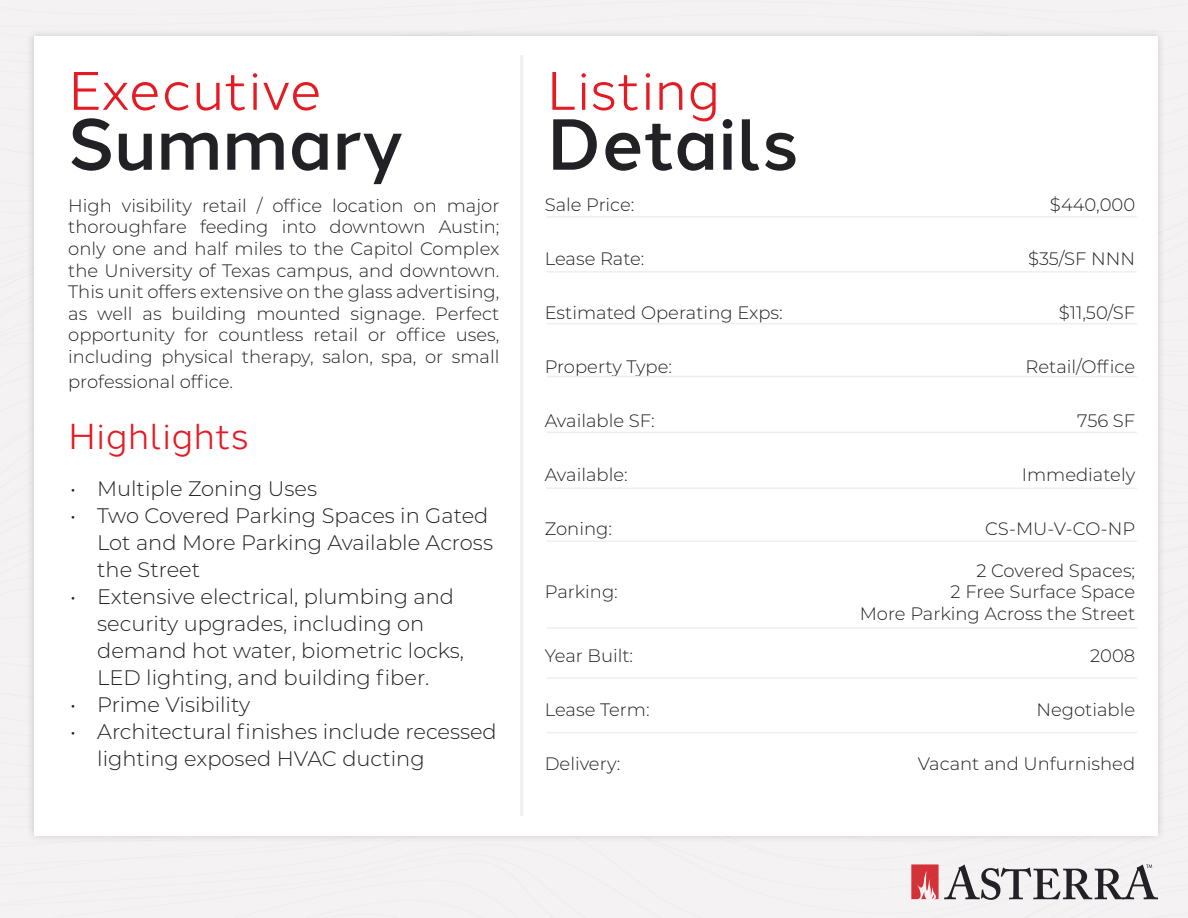
<style>
.page{position:relative;width:1188px;height:918px;background:#fff}
.page>*{position:absolute;margin:0;border:0;box-sizing:border-box;transform-origin:0 0}
.t1{font:500 72px "Halcom";color:#212126}
.t2{font:54px "Halcom";color:#e51a23}
.t3{font:36px "Halcom";color:#e51a23}
.t4{font:300 21px/27px "Montserrat";color:#212126}
.t5{font:300 18px/21.6px "Montserrat";color:#212126;text-align:justify}
.t6{font:300 18px "Montserrat";color:#231f20}
</style>
<div class="page">
<div style="left:26px;top:28px;width:1140px;height:815px;background:#231f20;opacity:.2"></div>
<div style="left:34px;top:36px;width:1124px;height:799px;background:#fff"></div>
<svg style="left:911px;top:864px;width:247px;height:36px"></svg>
<hr style="left:520px;top:55px;width:3px;height:761px;background:#f0edee">
<hr style="left:547px;top:271px;width:590px;height:2px;background:#f0edee">
<hr style="left:547px;top:323px;width:590px;height:1px;background:#f0edee">
<hr style="left:547px;top:376px;width:590px;height:1px;background:#f0edee">
<hr style="left:547px;top:432px;width:590px;height:1px;background:#f0edee">
<hr style="left:547px;top:487px;width:590px;height:2px;background:#f0edee">
<hr style="left:547px;top:540px;width:590px;height:2px;background:#f0edee">
<hr style="left:547px;top:627px;width:590px;height:2px;background:#f0edee">
<hr style="left:547px;top:677px;width:590px;height:2px;background:#f0edee">
<hr style="left:547px;top:732px;width:590px;height:1px;background:#f0edee">
<hr style="left:547px;top:216px;width:590px;height:2px;background:#f0edee">
<p class="t2" style="left:68px;top:48px;width:255px">Executive</p>
<p class="t1" style="left:68px;top:87px;width:337px">Summary</p>
<p class="t5" style="left:68px;top:194px;width:433px">High visibility retail / office location on major thoroughfare feeding into downtown Austin; only one and half miles to the Capitol Complex the University of Texas campus, and downtown.<br>This unit offers extensive on the glass advertising, as well as building mounted signage. Perfect opportunity for countless retail or office uses, including physical therapy, salon, spa, or small</p>
<p class="t5" style="left:68px;top:370px;width:166px">professional office.</p>
<p class="t3" style="left:68px;top:408px;width:182px">Highlights</p>
<p class="t4" style="left:70px;top:474px;width:248px">• Multiple Zoning Uses</p>
<p class="t4" style="left:97px;top:501px;width:397px;text-indent:-27px">• Two Covered Parking Spaces in Gated<br>Lot and More Parking Available Across the Street</p>
<p class="t4" style="left:97px;top:582px;width:368px;text-indent:-27px">• Extensive electrical, plumbing and security upgrades, including on demand hot water, biometric locks, LED lighting, and building fiber.</p>
<p class="t4" style="left:70px;top:690px;width:182px">• Prime Visibility</p>
<p class="t4" style="left:97px;top:717px;width:401px;text-indent:-27px">• Architectural finishes include recessed lighting exposed HVAC ducting</p>
<p class="t2" style="left:547px;top:48px;width:175px">Listing</p>
<p class="t1" style="left:547px;top:87px;width:253px">Details</p>
<p class="t5" style="left:545px;top:193px;width:91px">Sale Price:</p>
<p class="t5" style="left:1050px;top:193px;width:87px">$440,000</p>
<p class="t5" style="left:545px;top:247px;width:101px">Lease Rate:</p>
<p class="t5" style="left:1028px;top:247px;width:109px">$35/SF NNN</p>
<p class="t5" style="left:545px;top:301px;width:240px">Estimated Operating Exps:</p>
<p class="t5" style="left:1059px;top:301px;width:78px">$11,50/SF</p>
<p class="t5" style="left:545px;top:355px;width:129px">Property Type:</p>
<p class="t5" style="left:1025px;top:355px;width:111px">Retail/Office</p>
<p class="t5" style="left:545px;top:409px;width:111px">Available SF:</p>
<p class="t5" style="left:1077px;top:409px;width:59px">756 SF</p>
<p class="t5" style="left:545px;top:463px;width:85px">Available:</p>
<p class="t6" style="left:1022px;top:462px;width:115px">Immediately</p>
<p class="t5" style="left:545px;top:517px;width:69px">Zoning:</p>
<p class="t5" style="left:985px;top:517px;width:152px">CS-MU-V-CO-NP</p>
<p class="t5" style="left:545px;top:581px;width:75px">Parking:</p>
<p class="t5" style="left:976px;top:559px;width:160px">2 Covered Spaces;</p>
<p class="t5" style="left:951px;top:581px;width:186px">2 Free Surface Space</p>
<p class="t5" style="left:860px;top:602px;width:277px">More Parking Across the Street</p>
<p class="t5" style="left:545px;top:644px;width:90px">Year Built:</p>
<p class="t5" style="left:1090px;top:644px;width:47px">2008</p>
<p class="t5" style="left:545px;top:698px;width:106px">Lease Term:</p>
<p class="t5" style="left:1036px;top:698px;width:100px">Negotiable</p>
<p class="t5" style="left:545px;top:752px;width:77px">Delivery:</p>
<p class="t5" style="left:918px;top:752px;width:219px">Vacant and Unfurnished</p>
</div>
